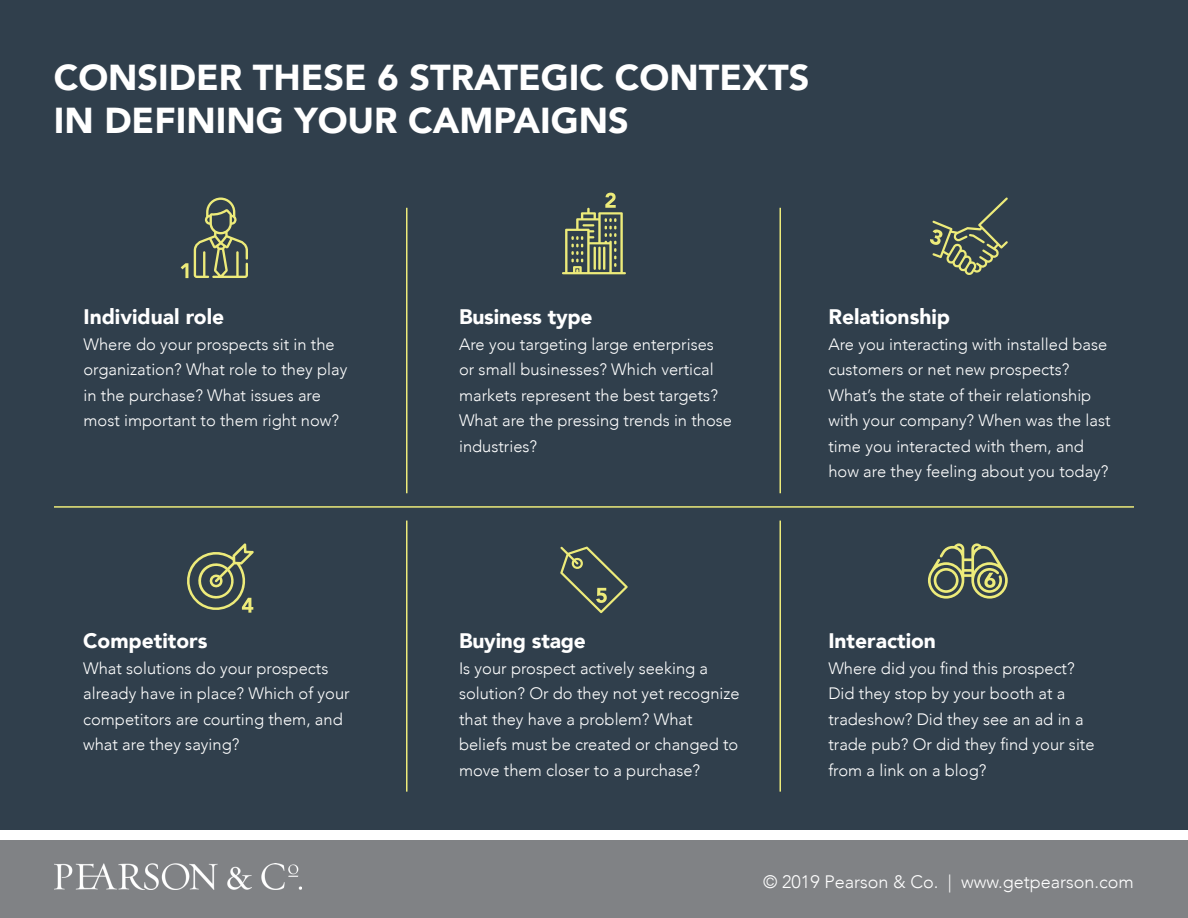
<style>
.page{position:relative;width:1188px;height:918px;background:#fff}
.page>*{position:absolute;margin:0;border:0;box-sizing:border-box;transform-origin:0 0}
.t1{font:900 36px/43.2px "Avenir";color:#fff}
.t2{font:900 21px "Avenir";color:#fff}
.t3{font:300 18px "Avenir";color:#fff}
.t4{font:300 16.5px/25.5px "Avenir";color:#fff}
</style>
<div class="page">
<div style="left:0;top:0;width:1188px;height:829px;background:#303f4c"></div>
<div style="left:0;top:840px;width:1188px;height:78px;background:#808285"></div>
<img style="left:54px;top:864px;width:248px;height:26px">
<svg style="left:194px;top:198px;width:54px;height:80px"></svg>
<hr style="left:406px;top:208px;width:2px;height:285px;background:#edeb7a">
<hr style="left:54px;top:506px;width:1080px;height:2px;background:#edeb7a">
<hr style="left:406px;top:521px;width:2px;height:271px;background:#edeb7a">
<hr style="left:780px;top:208px;width:1px;height:285px;background:#edeb7a">
<hr style="left:780px;top:521px;width:1px;height:271px;background:#edeb7a">
<svg style="left:181px;top:263px;width:7px;height:15px"></svg>
<svg style="left:562px;top:193px;width:64px;height:81px"></svg>
<svg style="left:930px;top:197px;width:78px;height:78px"></svg>
<svg style="left:187px;top:543px;width:67px;height:70px"></svg>
<svg style="left:560px;top:547px;width:68px;height:66px"></svg>
<svg style="left:928px;top:543px;width:80px;height:56px"></svg>
<p class="t1" style="left:54px;top:55px;width:757px">CONSIDER THESE 6 STRATEGIC CONTEXTS<br>IN DEFINING YOUR CAMPAIGNS</p>
<p class="t2" style="left:83px;top:299px;width:142px">Individual role</p>
<p class="t4" style="left:83px;top:331px;width:265px">Where do your prospects sit in the organization? What role to they play in the purchase? What issues are most important to them right now?</p>
<p class="t2" style="left:83px;top:623px;width:126px">Competitors</p>
<p class="t4" style="left:83px;top:655px;width:268px">What solutions do your prospects already have in place? Which of your competitors are courting them, and what are they saying?</p>
<p class="t2" style="left:459px;top:299px;width:135px">Business type</p>
<p class="t4" style="left:459px;top:331px;width:275px">Are you targeting large enterprises or small businesses? Which vertical markets represent the best targets?<br>What are the pressing trends in those industries?</p>
<p class="t2" style="left:459px;top:623px;width:128px">Buying stage</p>
<p class="t4" style="left:459px;top:655px;width:282px">Is your prospect actively seeking a solution? Or do they not yet recognize that they have a problem? What beliefs must be created or changed to move them closer to a purchase?</p>
<p class="t2" style="left:828px;top:299px;width:123px">Relationship</p>
<p class="t4" style="left:828px;top:331px;width:284px">Are you interacting with installed base customers or net new prospects?<br>What’s the state of their relationship with your company? When was the last time you interacted with them, and how are they feeling about you today?</p>
<p class="t2" style="left:828px;top:623px;width:109px">Interaction</p>
<p class="t4" style="left:828px;top:655px;width:268px">Where did you find this prospect?<br>Did they stop by your booth at a tradeshow? Did they see an ad in a trade pub? Or did they find your site from a link on a blog?</p>
<p class="t3" style="left:763px;top:871px;width:372px">© 2019 Pearson &amp; Co. | www.getpearson.com</p>
</div>
